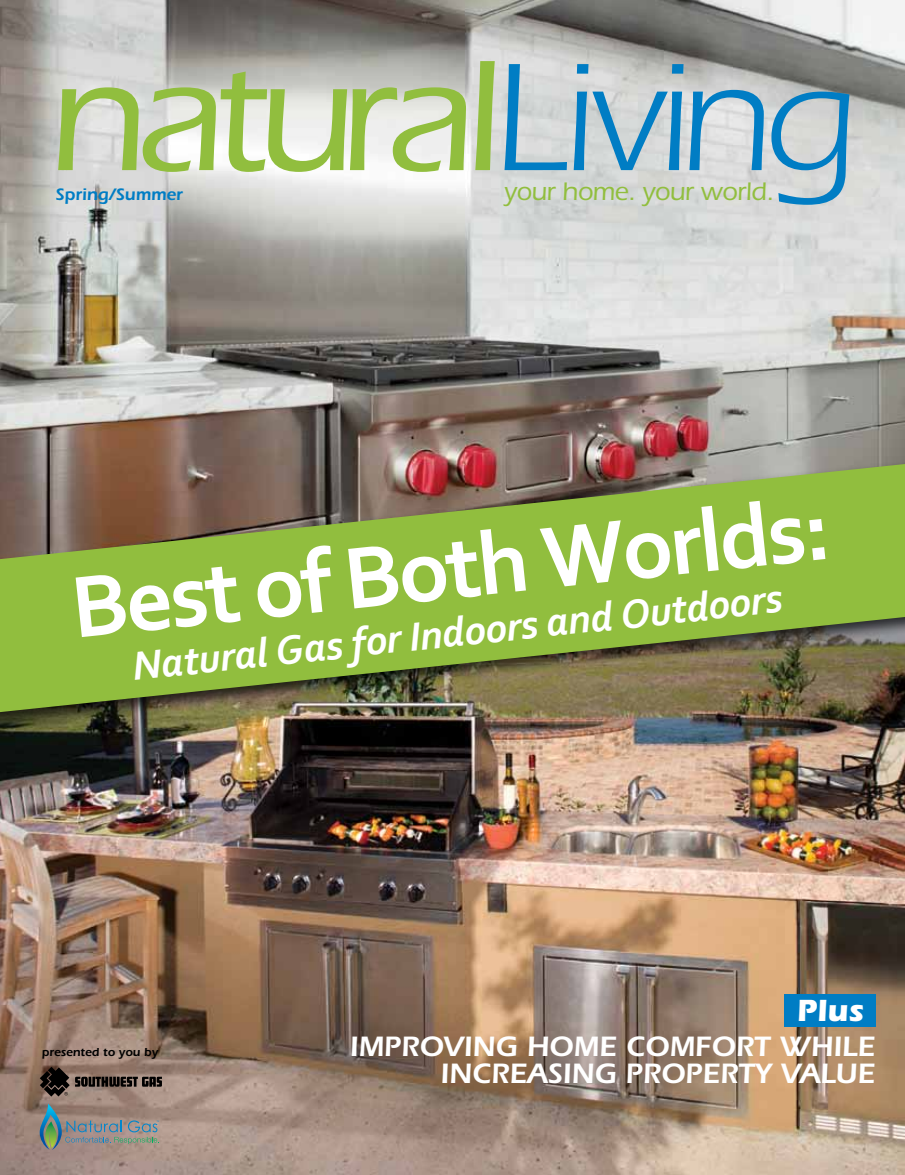
<style>
.page{position:relative;width:905px;height:1175px;background:#fff}
.page>*{position:absolute;margin:0;border:0;box-sizing:border-box;transform-origin:0 0}
.t1{font:500 163.35px "Itc Eras";letter-spacing:-.055em;color:#91be3e}
.t2{font:700 91.5px "Corbel";color:#fff}
.t3{font:italic 700 42px "Corbel";color:#fff}
.t4{font:700 31.65px "Itc Eras";color:#fff}
.t5{font:600 29.1px/27px "Itc Eras";color:#fff;text-align:right}
.t6{font:500 26.25px "Itc Eras";letter-spacing:-.02em;color:#91be3e}
.t7{font:600 17.25px "Itc Eras";color:#007dc4}
.t8{font:600 12px "Itc Eras";color:#000}
.s1{font-weight:400;font-size:158.85px;color:#007dc4}
.s2{font-weight:400;font-size:152.55px;color:#007dc4}
</style>
<div class="page">
<img style="left:0;top:730px;width:904px;height:444px">
<img style="left:0;top:0;width:904px;height:457px">
<div style="left:784px;top:994px;width:91px;height:32px;background:#007dc4"></div>
<div style="left:0;top:457px;width:904px;height:273px;background:#000;opacity:.75"></div>
<svg style="left:0;top:464px;width:904px;height:248px;background:#869a44"></svg>
<svg style="left:40px;top:1103px;width:119px;height:46px;background:#8b8a85"></svg>
<svg style="left:40px;top:1066px;width:122px;height:30px;background:#69584f"></svg>
<h1 class="t1" style="left:47px;top:25px;width:811px">natural<span class="s1">livin</span><span class="s2">g</span></h1>
<p class="t7" style="left:55px;top:184px;width:129px">SPRING/SUMMER</p>
<p class="t6" style="left:504px;top:176px;width:271px">your home. your world.</p>
<h2 class="t2" style="left:66px;top:551px;width:763px;rotate:-6deg">Best of Both Worlds:</h2>
<h3 class="t3" style="left:130px;top:640px;width:654px;rotate:-6deg">Natural Gas for Indoors and Outdoors</h3>
<p class="t8" style="left:42px;top:1045px;width:118px">PRESENTED TO YOU BY</p>
<p class="t4" style="left:796px;top:992px;width:69px">Plus</p>
<p class="t5" style="left:350px;top:1033px;width:527px">IMPROVING HOME COMFORT WHI LE<br>INCREASI NG PROPERTY VALUE</p>
</div>
